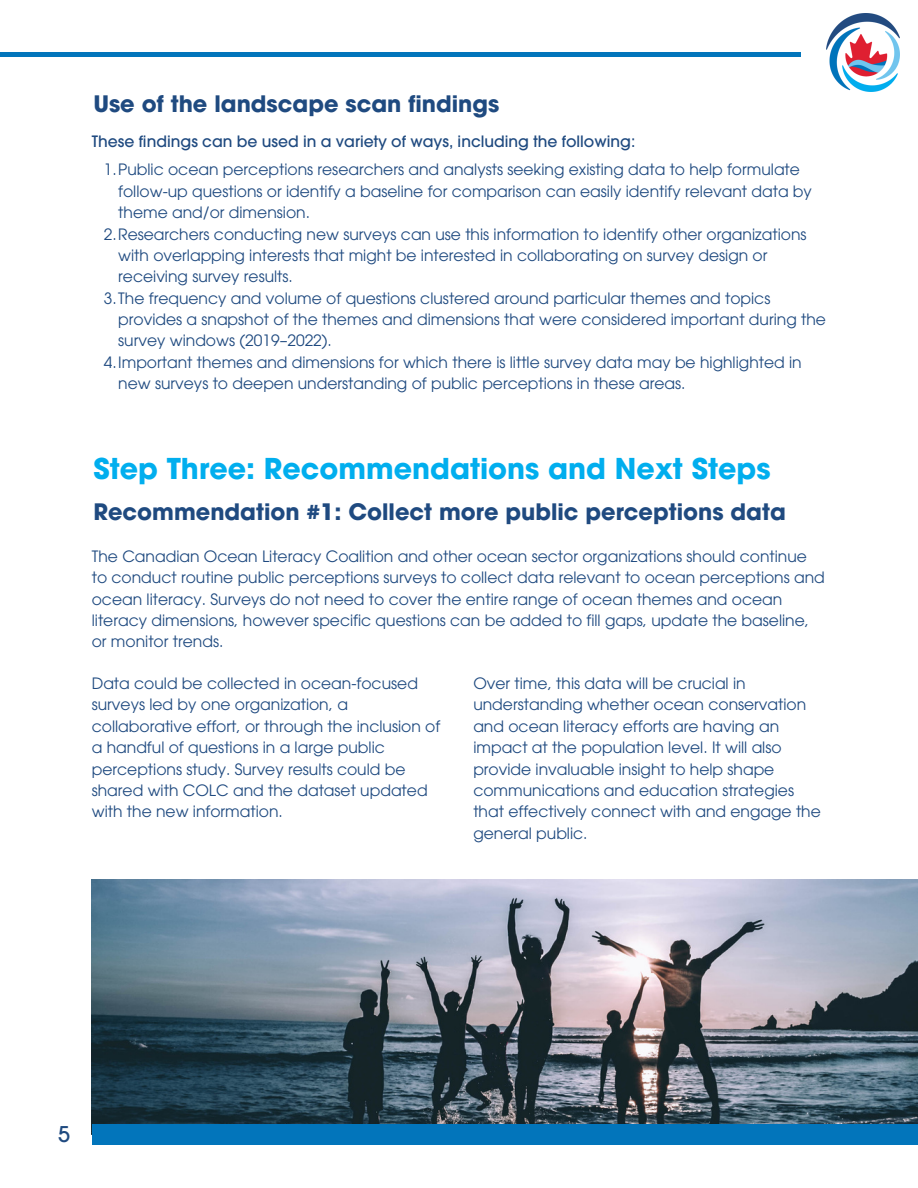
<style>
.page{position:relative;width:918px;height:1188px;background:#fff}
.page>*{position:absolute;margin:0;border:0;box-sizing:border-box;transform-origin:0 0}
.t1{font:700 28.5px "Avant Garde";color:#01aeee}
.t2{font:700 22.5px "Avant Garde";color:#1f4a80}
.t3{font:500 21.6px "Avant Garde";color:#1f4a80}
.t4{font:italic 15.6px/21.3px "Avant Garde CE";color:#1f4a80}
.t5{font:500 15.6px "Avant Garde";color:#1f4a80}
</style>
<div class="page">
<img style="left:92px;top:880px;width:826px;height:244px">
<hr style="left:0;top:53px;width:801px;height:3px;background:#0275bb">
<div style="left:92px;top:1124px;width:826px;height:20px;background:#0275bb"></div>
<img style="left:826px;top:14px;width:73px;height:77px">
<p class="t2" style="left:93px;top:89px;width:407px">Use of the landscape scan findings</p>
<p class="t5" style="left:92px;top:132px;width:545px">These findings can be used in a variety of ways, including the following:</p>
<p class="t4" style="left:118px;top:161px;width:695px;text-indent:-15px">1.Public ocean perceptions researchers and analysts seeking existing data to help formulate follow-up questions or identify a baseline for comparison can easily identify relevant data by theme and/or dimension.</p>
<p class="t4" style="left:118px;top:225px;width:690px;text-indent:-15px">2.Researchers conducting new surveys can use this information to identify other organizations with overlapping interests that might be interested in collaborating on survey design or receiving survey results.</p>
<p class="t4" style="left:118px;top:289px;width:709px;text-indent:-15px">3.The frequency and volume of questions clustered around particular themes and topics provides a snapshot of the themes and dimensions that were considered important during the survey windows (2019–2022).</p>
<p class="t4" style="left:118px;top:353px;width:685px;text-indent:-15px">4.Important themes and dimensions for which there is little survey data may be highlighted in new surveys to deepen understanding of public perceptions in these areas.</p>
<p class="t1" style="left:93px;top:450px;width:679px">Step Three: Recommendations and Next Steps</p>
<p class="t2" style="left:93px;top:497px;width:694px">Recommendation #1: Collect more public perceptions data</p>
<p class="t4" style="left:92px;top:547px;width:735px">The Canadian Ocean Literacy Coalition and other ocean sector organizations should continue to conduct routine public perceptions surveys to collect data relevant to ocean perceptions and ocean literacy. Surveys do not need to cover the entire range of ocean themes and ocean literacy dimensions, however specific questions can be added to fill gaps, update the baseline, or monitor trends.</p>
<p class="t4" style="left:92px;top:674px;width:350px">Data could be collected in ocean-focused surveys led by one organization, a collaborative effort, or through the inclusion of a handful of questions in a large public perceptions study. Survey results could be shared with COLC and the dataset updated with the new information.</p>
<p class="t4" style="left:473px;top:674px;width:349px">Over time, this data will be crucial in understanding whether ocean conservation and ocean literacy efforts are having an impact at the population level. It will also provide invaluable insight to help shape communications and education strategies that effectively connect with and engage the general public.</p>
<p class="t3" style="left:58px;top:1121px;width:13px">5</p>
</div>
